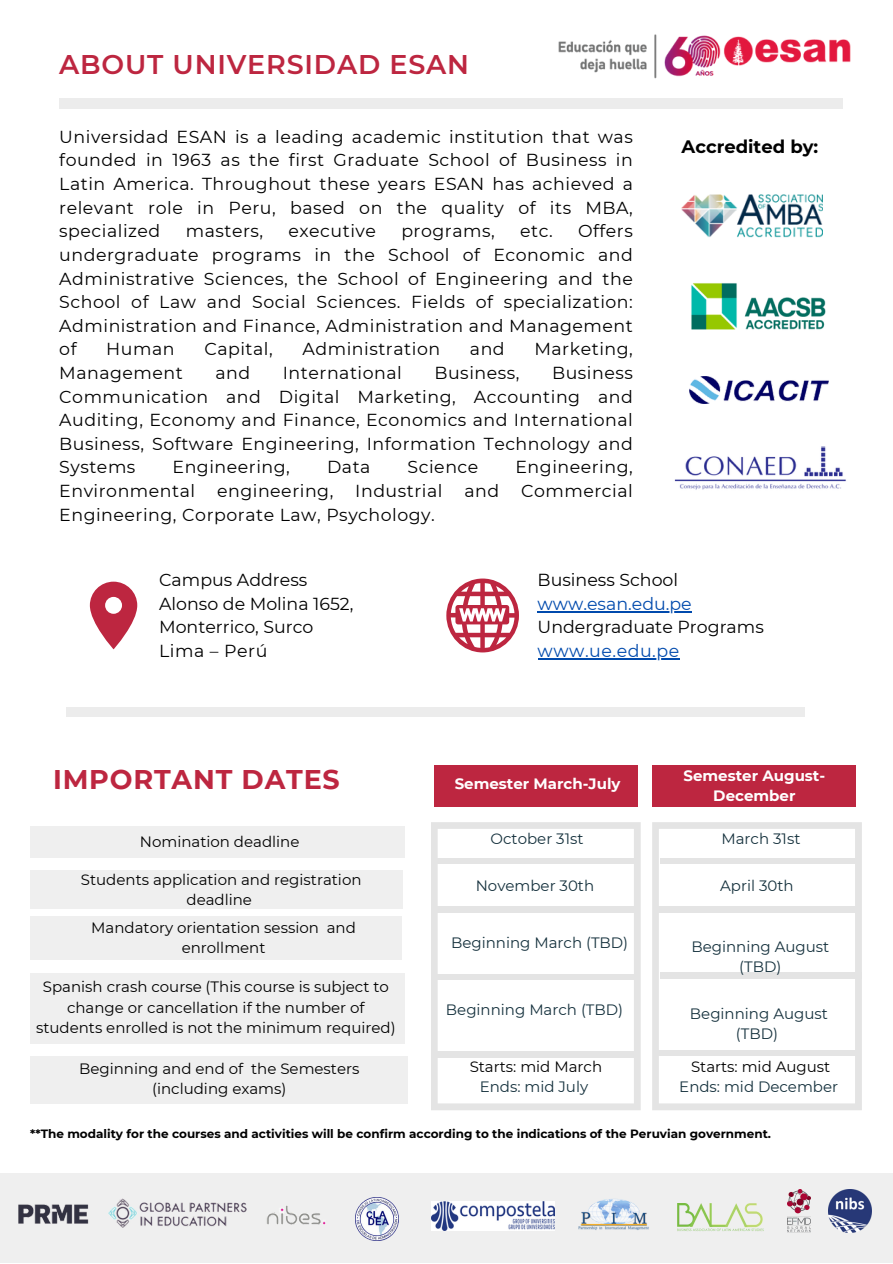
<style>
.page{position:relative;width:893px;height:1264px;background:#fff}
.page>*{position:absolute;margin:0;border:0;box-sizing:border-box;transform-origin:0 0}
.t1{font:600 27px "Montserrat";letter-spacing:.03em;color:#bd2640}
.t2{font:700 27px "Montserrat";letter-spacing:.03em;color:#bd2640}
.t3{font:700 18px "Montserrat";color:#000}
.t4{font:17.4px/23.5px "Montserrat";letter-spacing:.03em;color:#000;text-align:justify}
.t5{font:17.4px/23.5px "Montserrat";color:#000}
.t6{font:17.4px "Montserrat";color:#004aad}
.t7{font:17.4px "Montserrat";letter-spacing:.03em;color:#004aad}
.t8{font:15px/20.2px "Montserrat";color:#000;text-align:center}
.t9{font:15px/20.2px "Montserrat";color:#16323e;text-align:center}
.t10{font:700 15px/20.2px "Montserrat";color:#fff;text-align:center}
.t11{font:700 12px "Montserrat";color:#000}
</style>
<div class="page">
<div style="left:59px;top:98px;width:784px;height:10px;background:#ececec"></div>
<div style="left:67px;top:707px;width:738px;height:9px;background:#ececec"></div>
<div style="left:0;top:1173px;width:892px;height:89px;background:#efefef"></div>
<img style="left:787px;top:1189px;width:23px;height:43px">
<img style="left:828px;top:1189px;width:43px;height:43px">
<img style="left:691px;top:283px;width:135px;height:47px">
<img style="left:681px;top:194px;width:141px;height:43px">
<img style="left:689px;top:377px;width:139px;height:27px">
<svg style="left:431px;top:822px;width:209px;height:288px"></svg>
<div style="left:434px;top:765px;width:203px;height:42px;background:#bd2640"></div>
<div style="left:30px;top:826px;width:375px;height:32px;background:#efefef"></div>
<div style="left:30px;top:870px;width:372px;height:39px;background:#efefef"></div>
<div style="left:30px;top:916px;width:371px;height:44px;background:#efefef"></div>
<div style="left:30px;top:972px;width:375px;height:71px;background:#efefef"></div>
<div style="left:30px;top:1055px;width:378px;height:48px;background:#efefef"></div>
<div style="left:437px;top:1051px;width:200px;height:6px;background:#e4e4e4"></div>
<img style="left:266px;top:1205px;width:60px;height:20px">
<img style="left:355px;top:1197px;width:43px;height:43px">
<img style="left:108px;top:1198px;width:139px;height:30px">
<img style="left:677px;top:1203px;width:86px;height:28px">
<img style="left:578px;top:1199px;width:71px;height:31px">
<img style="left:18px;top:1204px;width:71px;height:20px">
<svg style="left:90px;top:581px;width:47px;height:68px"></svg>
<div style="left:434px;top:974px;width:200px;height:5px;background:#e4e4e4"></div>
<div style="left:436px;top:906px;width:200px;height:6px;background:#e4e4e4"></div>
<div style="left:436px;top:858px;width:200px;height:5px;background:#e4e4e4"></div>
<img style="left:431px;top:1201px;width:123px;height:28px">
<img style="left:674px;top:446px;width:172px;height:44px">
<img style="left:558px;top:34px;width:293px;height:45px">
<svg style="left:446px;top:578px;width:73px;height:74px"></svg>
<svg style="left:652px;top:822px;width:209px;height:288px"></svg>
<hr style="left:537px;top:611px;width:154px;height:1px;background:#004aad">
<hr style="left:537px;top:658px;width:64px;height:1px;background:#004aad">
<hr style="left:601px;top:658px;width:78px;height:1px;background:#004aad">
<div style="left:652px;top:765px;width:204px;height:42px;background:#bd2640"></div>
<div style="left:658px;top:1050px;width:201px;height:5px;background:#e4e4e4"></div>
<div style="left:661px;top:972px;width:200px;height:6px;background:#e4e4e4"></div>
<div style="left:656px;top:906px;width:200px;height:6px;background:#e4e4e4"></div>
<div style="left:660px;top:858px;width:200px;height:5px;background:#e4e4e4"></div>
<p class="t1" style="left:59px;top:48px;width:411px">ABOUT UNIVERSIDAD ESAN</p>
<p class="t4" style="left:59px;top:125px;width:575px">Universidad ESAN is a leading academic institution that was founded in 1963 as the first Graduate School of Business in Latin America. Throughout these years ESAN has achieved a relevant role in Peru, based on the quality of its MBA, specialized</p>
<p class="t4" style="left:59px;top:219px;width:575px;text-indent:518px">Offers undergraduate programs in the School of Economic and Administrative Sciences, the School of Engineering and the School of Law and Social Sciences. Fields of specialization:<br>Administration and Finance, Administration and Management of</p>
<p class="t4" style="left:186px;top:219px;width:79px">masters,</p>
<p class="t4" style="left:288px;top:219px;width:89px">executive</p>
<p class="t4" style="left:401px;top:219px;width:95px">programs,</p>
<p class="t4" style="left:520px;top:219px;width:34px">etc.</p>
<p class="t4" style="left:106px;top:337px;width:70px">Human</p>
<p class="t4" style="left:204px;top:337px;width:70px">Capital,</p>
<p class="t4" style="left:302px;top:337px;width:139px">Administration</p>
<p class="t4" style="left:470px;top:337px;width:36px">and</p>
<p class="t4" style="left:534px;top:337px;width:100px">Marketing,</p>
<p class="t4" style="left:59px;top:361px;width:125px">Management</p>
<p class="t4" style="left:215px;top:361px;width:36px">and</p>
<p class="t4" style="left:283px;top:361px;width:120px">International</p>
<p class="t4" style="left:434px;top:361px;width:86px">Business,</p>
<p class="t4" style="left:59px;top:361px;width:575px;text-indent:493px">Business Communication and Digital Marketing, Accounting and Auditing, Economy and Finance, Economics and International Business, Software Engineering, Information Technology and Systems</p>
<p class="t4" style="left:172px;top:455px;width:119px">Engineering,</p>
<p class="t4" style="left:327px;top:455px;width:45px">Data</p>
<p class="t4" style="left:407px;top:455px;width:72px">Science</p>
<p class="t4" style="left:515px;top:455px;width:119px">Engineering,</p>
<p class="t4" style="left:59px;top:479px;width:137px">Environmental</p>
<p class="t4" style="left:217px;top:479px;width:118px">engineering,</p>
<p class="t4" style="left:355px;top:479px;width:89px">Industrial</p>
<p class="t4" style="left:464px;top:479px;width:36px">and</p>
<p class="t4" style="left:521px;top:479px;width:113px">Commercial</p>
<p class="t4" style="left:59px;top:502px;width:377px">Engineering, Corporate Law, Psychology.</p>
<p class="t3" style="left:681px;top:136px;width:138px">Accredited by:</p>
<p class="t5" style="left:159px;top:568px;width:150px">Campus Address</p>
<p class="t5" style="left:159px;top:592px;width:196px">Alonso de Molina 1652,<br>Monterrico, Surco</p>
<p class="t4" style="left:159px;top:639px;width:110px">Lima – Perú</p>
<p class="t5" style="left:537px;top:568px;width:142px">Business School</p>
<p class="t6" style="left:537px;top:593px;width:156px">www.esan.edu.pe</p>
<p class="t5" style="left:537px;top:615px;width:228px">Undergraduate Programs</p>
<p class="t7" style="left:537px;top:640px;width:143px">www.ue.edu.pe</p>
<p class="t2" style="left:53px;top:763px;width:288px">IMPORTANT DATES</p>
<p class="t10" style="left:454px;top:773px;width:167px">Semester March-July</p>
<p class="t8" style="left:140px;top:831px;width:161px">Nomination deadline</p>
<p class="t8" style="left:81px;top:869px;width:282px">Students application and registration deadline</p>
<p class="t8" style="left:91px;top:917px;width:266px">Mandatory orientation session and enrollment</p>
<p class="t8" style="left:36px;top:976px;width:361px">Spanish crash course (This course is subject to change or cancellation if the number of students enrolled is not the minimum required)</p>
<p class="t8" style="left:79px;top:1058px;width:282px">Beginning and end of the Semesters (including exams)</p>
<p class="t9" style="left:490px;top:828px;width:94px">October 31st</p>
<p class="t9" style="left:475px;top:875px;width:120px">November 30th</p>
<p class="t9" style="left:451px;top:932px;width:179px">Beginning March (TBD)</p>
<p class="t9" style="left:446px;top:999px;width:179px">Beginning March (TBD)</p>
<p class="t8" style="left:469px;top:1055px;width:134px">Starts: mid March</p>
<p class="t9" style="left:479px;top:1076px;width:110px">Ends: mid July</p>
<p class="t10" style="left:683px;top:765px;width:143px">Semester August-<br>December</p>
<p class="t9" style="left:721px;top:828px;width:80px">March 31st</p>
<p class="t9" style="left:720px;top:875px;width:75px">April 30th</p>
<p class="t9" style="left:691px;top:936px;width:139px">Beginning August (TBD)</p>
<p class="t9" style="left:690px;top:1003px;width:139px">Beginning August (TBD)</p>
<p class="t8" style="left:691px;top:1055px;width:141px">Starts: mid August</p>
<p class="t9" style="left:679px;top:1076px;width:160px">Ends: mid December</p>
<p class="t11" style="left:30px;top:1126px;width:742px">**The modality for the courses and activities will be confirm according to the indications of the Peruvian government.</p>
</div>
